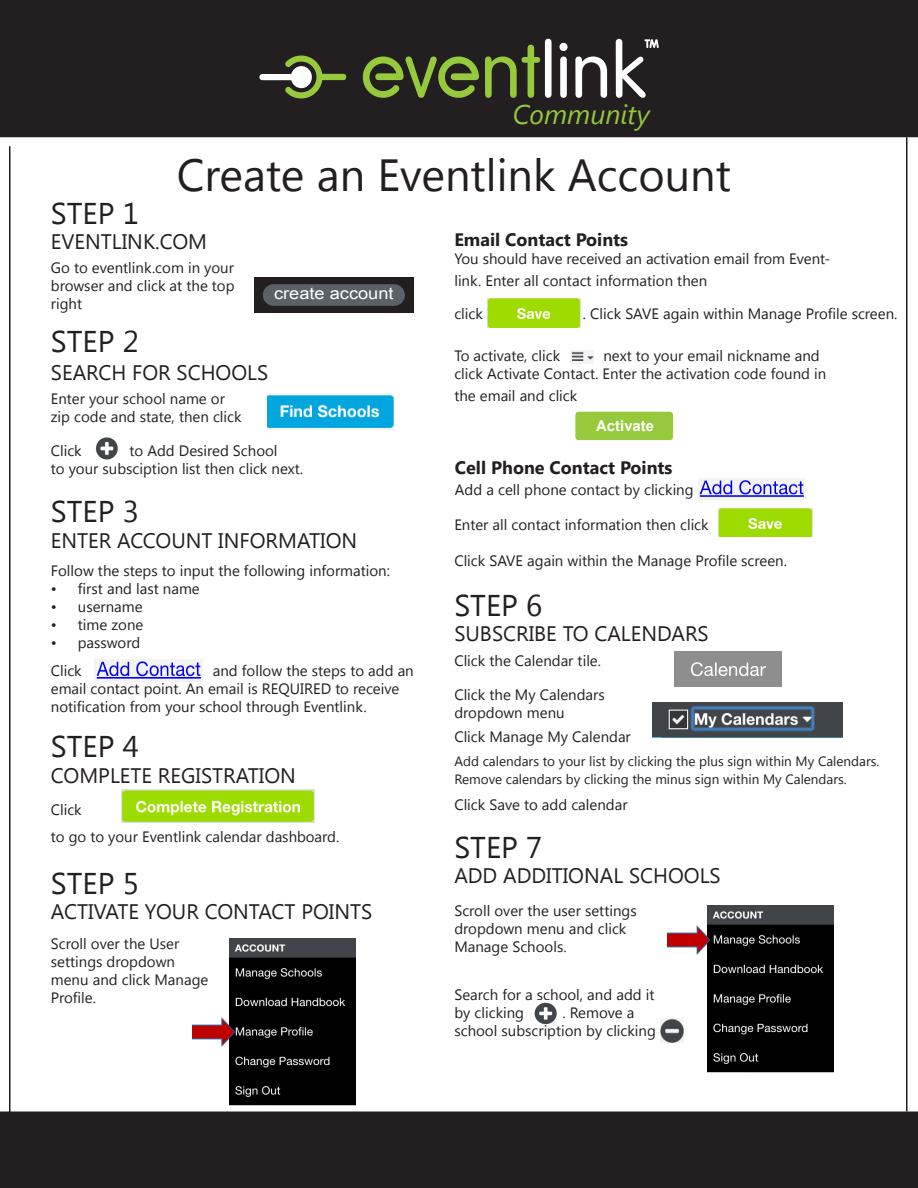
<style>
.page{position:relative;width:918px;height:1188px;background:#fff}
.page>*{position:absolute;margin:0;border:0;box-sizing:border-box;transform-origin:0 0}
.t1{font:45px "Segoe UI";color:#231f20}
.t2{font:30px "Segoe UI";color:#231f20}
.t3{font:italic 27px "Segoe UI";color:#94c83c}
.t4{font:21px "Segoe UI";color:#231f20}
.t5{font:700 18px "Segoe UI";color:#231f20}
.t6{font:16.2px "Arial";color:#fff;scale:1.13 1}
.t7{font:15px/18px "Segoe UI";color:#231f20}
.t8{font:700 14.85px "Arial";color:#fff}
.t9{font:13.5px/18px "Segoe UI";color:#231f20}
</style>
<div class="page">
<img style="left:534px;top:1002px;width:23px;height:23px">
<img style="left:95px;top:660px;width:108px;height:21px">
<img style="left:698px;top:478px;width:108px;height:22px">
<img style="left:95px;top:437px;width:23px;height:23px">
<div style="left:1px;top:1px;width:916px;height:135px;background:#231f20"></div>
<div style="left:0;top:0;width:918px;height:137px;border:2px solid #231f20"></div>
<div style="left:1px;top:1112px;width:916px;height:75px;background:#231f20"></div>
<div style="left:0;top:1112px;width:918px;height:76px;border:2px solid #231f20"></div>
<hr style="left:9px;top:146px;width:1px;height:974px;background:#231f20">
<hr style="left:906px;top:137px;width:2px;height:975px;background:#231f20">
<div style="left:254px;top:277px;width:160px;height:36px;background:#231f20"></div>
<div style="left:263px;top:284px;width:142px;height:22px;background:#5a6167;border-radius:11px"></div>
<img style="left:267px;top:393px;width:126px;height:37px">
<img style="left:122px;top:790px;width:192px;height:32px">
<img style="left:230px;top:938px;width:125px;height:168px">
<img style="left:708px;top:905px;width:125px;height:168px">
<img style="left:192px;top:1017px;width:43px;height:29px">
<img style="left:668px;top:925px;width:43px;height:29px">
<img style="left:487px;top:298px;width:93px;height:29px">
<img style="left:719px;top:508px;width:93px;height:29px">
<img style="left:570px;top:350px;width:24px;height:14px">
<div style="left:575px;top:411px;width:99px;height:29px;background:#97c93c"></div>
<img style="left:675px;top:651px;width:106px;height:35px">
<img style="left:652px;top:703px;width:190px;height:35px">
<img style="left:660px;top:1019px;width:24px;height:23px">
<svg style="left:259px;top:56px;width:87px;height:43px"></svg>
<svg style="left:363px;top:38px;width:296px;height:60px"></svg>
<p class="t3" style="left:513px;top:96px;width:138px">Community</p>
<p class="t2" style="left:51px;top:193px;width:90px">STEP 1</p>
<p class="t1" style="left:177px;top:144px;width:556px">Create an Eventlink Account</p>
<p class="t4" style="left:51px;top:227px;width:158px">EVENTLINK.COM</p>
<p class="t7" style="left:51px;top:258px;width:185px;text-align:justify">Go to eventlink.com in your browser and click at the top right</p>
<p class="t2" style="left:51px;top:321px;width:90px">STEP 2</p>
<p class="t6" style="left:274px;top:283px;width:107px">create account</p>
<p class="t4" style="left:51px;top:358px;width:219px">SEARCH FOR SCHOOLS</p>
<p class="t7" style="left:51px;top:389px;width:176px">Enter your school name or</p>
<p class="t7" style="left:51px;top:407px;width:192px">zip code and state, then click</p>
<p class="t7" style="left:51px;top:441px;width:32px">Click</p>
<p class="t7" style="left:130px;top:441px;width:150px">to Add Desired School</p>
<p class="t7" style="left:51px;top:459px;width:254px">to your subsciption list then click next.</p>
<p class="t2" style="left:51px;top:491px;width:90px">STEP 3</p>
<p class="t4" style="left:51px;top:526px;width:308px">ENTER ACCOUNT INFORMATION</p>
<p class="t7" style="left:51px;top:561px;width:341px">Follow the steps to input the following information:</p>
<p class="t7" style="left:51px;top:579px;width:150px">• first and last name</p>
<p class="t7" style="left:51px;top:597px;width:93px">• username</p>
<p class="t7" style="left:51px;top:615px;width:94px">• time zone</p>
<p class="t7" style="left:51px;top:633px;width:91px">• password</p>
<p class="t7" style="left:51px;top:661px;width:364px;text-indent:162px">and follow the steps to add an email contact point. An email is REQUIRED to receive</p>
<p class="t7" style="left:51px;top:697px;width:317px">notification from your school through Eventlink.</p>
<p class="t7" style="left:51px;top:661px;width:32px">Click</p>
<p class="t2" style="left:51px;top:725px;width:90px">STEP 4</p>
<p class="t4" style="left:51px;top:761px;width:247px">COMPLETE REGISTRATION</p>
<p class="t7" style="left:51px;top:800px;width:32px">Click</p>
<p class="t7" style="left:51px;top:827px;width:290px">to go to your Eventlink calendar dashboard.</p>
<p class="t2" style="left:51px;top:863px;width:90px">STEP 5</p>
<p class="t4" style="left:51px;top:897px;width:323px">ACTIVATE YOUR CONTACT POINTS</p>
<p class="t7" style="left:51px;top:934px;width:159px">Scroll over the User settings dropdown menu and click Manage<br>Profile.</p>
<p class="t5" style="left:454px;top:227px;width:175px">Email Contact Points</p>
<p class="t7" style="left:454px;top:247px;width:378px;line-height:21.6px">You should have received an activation email from Event&shy;link. Enter all contact information then</p>
<p class="t7" style="left:454px;top:304px;width:30px">click</p>
<p class="t7" style="left:583px;top:304px;width:316px">. Click SAVE again within Manage Profile screen.</p>
<p class="t7" style="left:454px;top:346px;width:107px">To activate, click</p>
<p class="t7" style="left:454px;top:346px;width:373px;text-indent:149px">next to your email nickname and click Activate Contact. Enter the activation code found in</p>
<p class="t7" style="left:454px;top:386px;width:124px">the email and click</p>
<p class="t8" style="left:596px;top:416px;width:59px">Activate</p>
<p class="t5" style="left:455px;top:455px;width:219px">Cell Phone Contact Points</p>
<p class="t7" style="left:455px;top:480px;width:240px">Add a cell phone contact by clicking</p>
<p class="t7" style="left:454px;top:515px;width:256px">Enter all contact information then click</p>
<p class="t7" style="left:454px;top:551px;width:334px">Click SAVE again within the Manage Profile screen.</p>
<p class="t2" style="left:454px;top:585px;width:90px">STEP 6</p>
<p class="t4" style="left:454px;top:619px;width:256px">SUBSCRIBE TO CALENDARS</p>
<p class="t7" style="left:454px;top:651px;width:148px">Click the Calendar tile.</p>
<p class="t7" style="left:454px;top:685px;width:152px">Click the My Calendars dropdown menu</p>
<p class="t7" style="left:454px;top:727px;width:178px">Click Manage My Calendar</p>
<p class="t9" style="left:454px;top:751px;width:427px">Add calendars to your list by clicking the plus sign within My Calendars.<br>Remove calendars by clicking the minus sign within My Calendars.</p>
<p class="t7" style="left:454px;top:795px;width:175px">Click Save to add calendar</p>
<p class="t2" style="left:454px;top:827px;width:90px">STEP 7</p>
<p class="t4" style="left:454px;top:861px;width:268px">ADD ADDITIONAL SCHOOLS</p>
<p class="t7" style="left:454px;top:901px;width:184px">Scroll over the user settings dropdown menu and click<br>Manage Schools.</p>
<p class="t7" style="left:454px;top:985px;width:202px">Search for a school, and add it by clicking</p>
<p class="t7" style="left:454px;top:1003px;width:203px;text-indent:108px">. Remove a school subscription by clicking</p>
</div>
